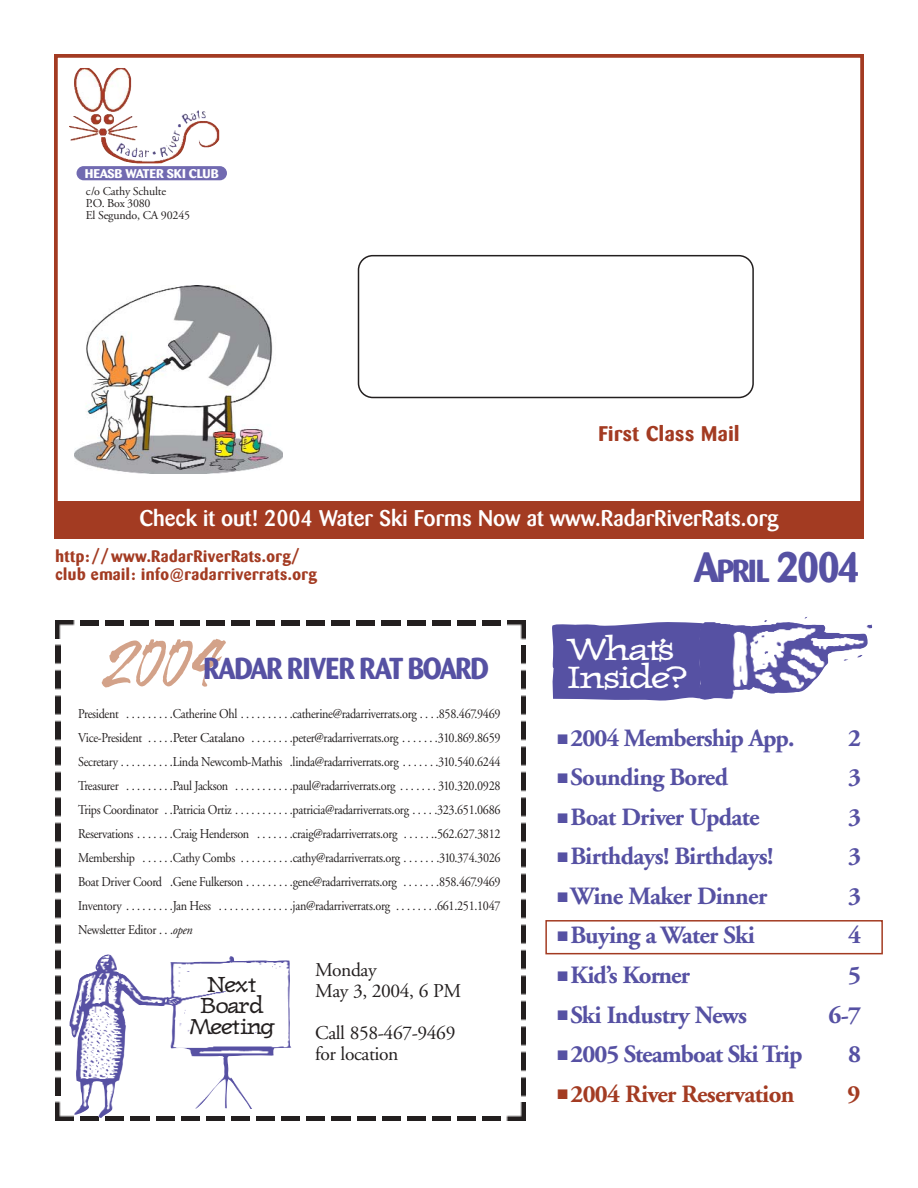
<style>
.page{position:relative;width:918px;height:1188px;background:#fff}
.page>*{position:absolute;margin:0;border:0;box-sizing:border-box;transform-origin:0 0}
.t1{font:73.35px "Tiger Rag Plain";color:#d3a289;scale:1.1 1}
.t2{font:700 42px "Barmeno";color:#5651a3}
.t3{font:36px/28.5px "Journal Ultra";letter-spacing:-.08em;color:#fff}
.t4{font:700 30px "Barmeno";letter-spacing:-.035em;color:#5651a3;scale:.95 1}
.t5{font:25.5px/21px "Journal Ultra";letter-spacing:-.085em;color:#231f1f;text-align:center;scale:.85 1}
.t6{font:700 24.9px "Adobe Garamond";letter-spacing:-.025em;color:#5651a3}
.t7{font:700 24.9px "Adobe Garamond";letter-spacing:-.025em;color:#a33b22}
.t8{font:500 22.5px "Barmeno";color:#fff}
.t9{font:700 21px "Barmeno";letter-spacing:.025em;color:#a33b22}
.t10{font:19.5px/21px "Adobe Garamond";letter-spacing:-.02em;color:#231f1f}
.t11{font:700 16.5px/18px "Barmeno";letter-spacing:.025em;color:#a33b22}
.t12{font:13.5px/24px "Adobe Garamond";letter-spacing:-.025em;color:#231f1f;text-align:justify;scale:.9 1}
.t13{font:700 12.6px "Barmeno";letter-spacing:-.005em;color:#fff;scale:1.1 1}
.t14{font:12px/11.7px "Adobe Garamond";letter-spacing:-.015em;color:#231f1f}
.s1{font-style:italic}
.s2{font-size:31.5px}
</style>
<div class="page">
<div style="left:552px;top:622px;width:148px;height:79px;background:#5651a3"></div>
<img style="left:56px;top:621px;width:19px;height:18px">
<img style="left:80px;top:621px;width:428px;height:4px">
<img style="left:508px;top:621px;width:18px;height:25px">
<img style="left:521px;top:646px;width:5px;height:451px">
<img style="left:506px;top:1102px;width:20px;height:18px">
<img style="left:80px;top:1116px;width:421px;height:4px">
<img style="left:56px;top:1101px;width:18px;height:19px">
<img style="left:56px;top:644px;width:4px;height:452px">
<div style="left:54px;top:54px;width:810px;height:479px;border:4px solid #a33b22"></div>
<img style="left:70px;top:955px;width:221px;height:163px">
<img style="left:700px;top:617px;width:172px;height:83px">
<img style="left:69px;top:68px;width:150px;height:95px">
<div style="left:77px;top:166px;width:150px;height:14px;background:#716ab1;border-radius:7px"></div>
<div style="left:545px;top:920px;width:338px;height:34px;border:2px solid #a33b22"></div>
<div style="left:54px;top:501px;width:810px;height:38px;background:#a33b22"></div>
<svg style="left:358px;top:255px;width:396px;height:143px"></svg>
<img style="left:74px;top:286px;width:209px;height:188px">
<p class="t13" style="left:85px;top:168px;width:123px">HEASB WATER SKI CLUB</p>
<p class="t14" style="left:86px;top:187px;width:106px">c/o Cathy Schulte<br>P.O. Box 3080<br>El Segundo, CA 90245</p>
<h3 class="t9" style="left:598px;top:425px;width:143px">First Class Mail</h3>
<h3 class="t8" style="left:140px;top:509px;width:640px">Check it out! 2004 Water Ski Forms Now at www.RadarRiverRats.org</h3>
<p class="t11" style="left:55px;top:549px;width:263px">http://www.RadarRiverRats.org/ club email: info@radarriverrats.org</p>
<h1 class="t1" style="left:103px;top:635px;width:108px">2004</h1>
<h3 class="t4" style="left:203px;top:656px;width:302px">RADAR RIVER RAT BOARD</h3>
<p class="t12" style="left:78px;top:703px;width:471px">President . . . . . . . . .Catherine Ohl . . . . . . . . . .catherine@radarriverrats.org . . . .858.467.9469<br>Vice-President . . . . .Peter Catalano . . . . . . . .peter@radarriverrats.org . . . . . . .310.869.8659<br>Secretary . . . . . . . . . .Linda Newcomb-Mathis .linda@radarriverrats.org . . . . . . .310.540.6244<br>Treasurer . . . . . . . . .Paul Jackson . . . . . . . . . . .paul@radarriverrats.org . . . . . . . 310.320.0928<br>Trips Coordinator . .Patricia Ortiz . . . . . . . . . . .patricia@radarriverrats.org . . . . .323.651.0686<br>Reservations . . . . . . .Craig Henderson . . . . . . .craig@radarriverrats.org . . . . . ..562.627.3812<br>Membership . . . . . .Cathy Combs . . . . . . . . . .cathy@radarriverrats.org . . . . . . .310.374.3026<br>Boat Driver Coord .Gene Fulkerson . . . . . . . . .gene@radarriverrats.org . . . . . . .858.467.9469<br>Inventory . . . . . . . . .Jan Hess . . . . . . . . . . . . . .jan@radarriverrats.org . . . . . . . .661.251.1047<br>Newsletter Editor . . .<span class="s1">open</span></p>
<h3 class="t5" style="left:189px;top:975px;width:103px">Next<br>Board<br>Meeting</h3>
<h3 class="t10" style="left:315px;top:961px;width:147px">Monday<br>May 3, 2004, 6 PM</h3>
<h3 class="t10" style="left:315px;top:1024px;width:142px">Call 858-467-9469 for location</h3>
<h2 class="t2" style="left:694px;top:550px;width:169px">A<span class="s2">PRIL</span> 2004</h2>
<h3 class="t3" style="left:567px;top:637px;width:125px">What’s<br>Inside?</h3>
<h3 class="t6" style="left:557px;top:728px;width:239px">■ 2004 Membership App.</h3>
<h3 class="t6" style="left:848px;top:728px;width:14px">2</h3>
<h3 class="t6" style="left:557px;top:767px;width:172px">■ Sounding Bored</h3>
<h3 class="t6" style="left:848px;top:767px;width:14px">3</h3>
<h3 class="t6" style="left:557px;top:807px;width:204px">■ Boat Driver Update</h3>
<h3 class="t6" style="left:848px;top:807px;width:14px">3</h3>
<h3 class="t6" style="left:557px;top:847px;width:217px">■ Birthdays! Birthdays!</h3>
<h3 class="t6" style="left:848px;top:847px;width:14px">3</h3>
<h3 class="t6" style="left:557px;top:886px;width:211px">■ Wine Maker Dinner</h3>
<h3 class="t6" style="left:848px;top:886px;width:14px">3</h3>
<h3 class="t6" style="left:557px;top:926px;width:199px">■ Buying a Water Ski</h3>
<h3 class="t6" style="left:848px;top:926px;width:14px">4</h3>
<h3 class="t6" style="left:557px;top:965px;width:134px">■ Kid’s Korner</h3>
<h3 class="t6" style="left:848px;top:965px;width:14px">5</h3>
<h3 class="t6" style="left:557px;top:1005px;width:191px">■ Ski Industry News</h3>
<h3 class="t6" style="left:829px;top:1005px;width:34px">6-7</h3>
<h3 class="t6" style="left:557px;top:1044px;width:247px">■ 2005 Steamboat Ski Trip</h3>
<h3 class="t6" style="left:848px;top:1044px;width:14px">8</h3>
<h3 class="t7" style="left:557px;top:1084px;width:239px">■ 2004 River Reservation</h3>
<h3 class="t7" style="left:848px;top:1084px;width:14px">9</h3>
</div>
